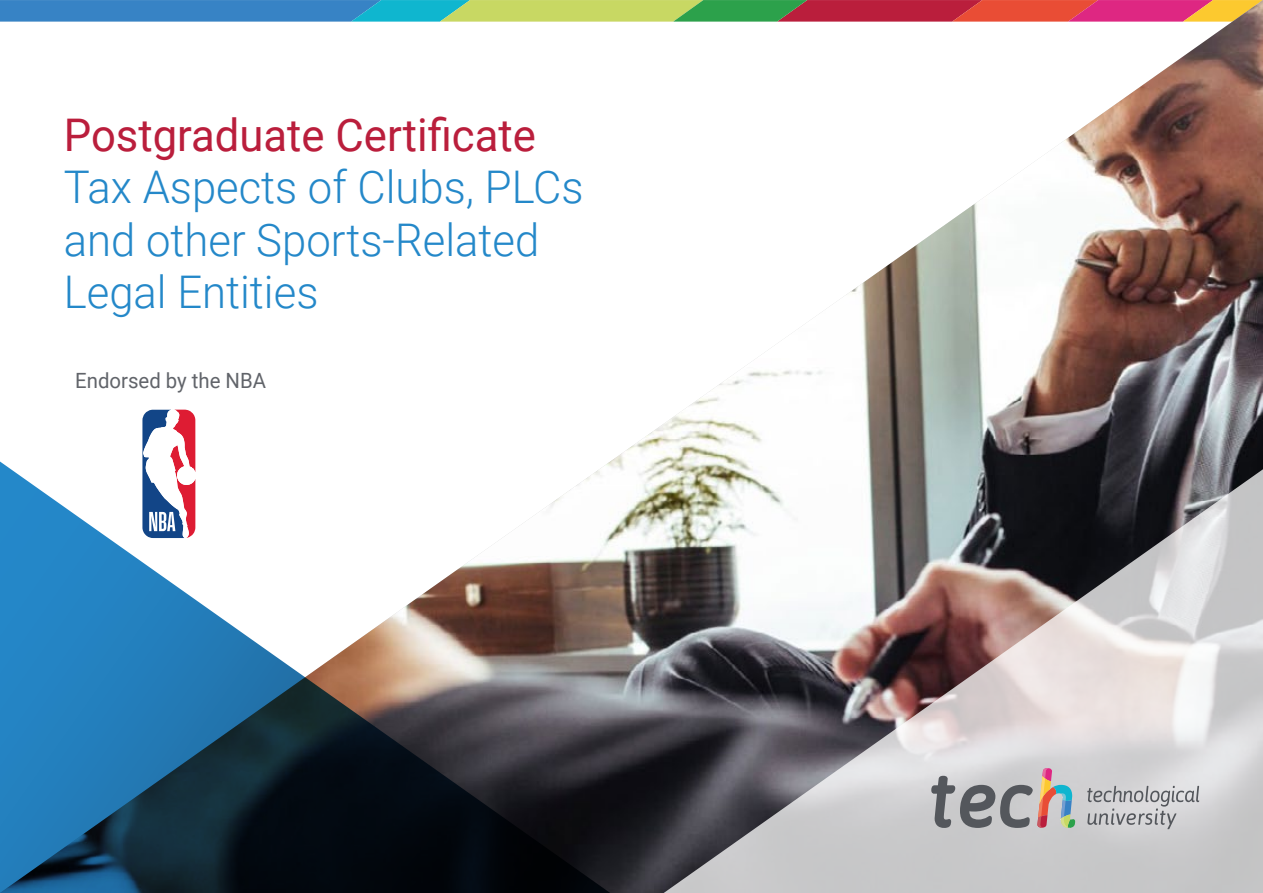
<style>
.page{position:relative;width:1263px;height:893px;background:#fff}
.page>*{position:absolute;margin:0;border:0;box-sizing:border-box;transform-origin:0 0}
.t1{font:300 45px/52.5px "Roboto";color:#2488c9}
.t2{font:45px "Roboto";color:#ba1e3c}
.t3{font:21px "Roboto";color:#61646a}
</style>
<div class="page">
<img style="left:0;top:0;width:1263px;height:454px">
<svg style="left:0;top:446px;width:640px;height:447px"></svg>
<svg style="left:634px;top:454px;width:629px;height:439px;background:#a09d9e"></svg>
<svg style="left:142px;top:410px;width:53px;height:128px"></svg>
<svg style="left:931px;top:768px;width:144px;height:60px;background:#a9a6a7"></svg>
<svg style="left:1087px;top:786px;width:112px;height:43px;background:#bdbdc0"></svg>
<p class="t2" style="left:64px;top:103px;width:474px">Postgraduate Certificate</p>
<p class="t1" style="left:64px;top:159px;width:521px">Tax Aspects of Clubs, PLCs and other Sports-Related<br>Legal Entities</p>
<p class="t3" style="left:75px;top:366px;width:192px">Endorsed by the NBA</p>
</div>
